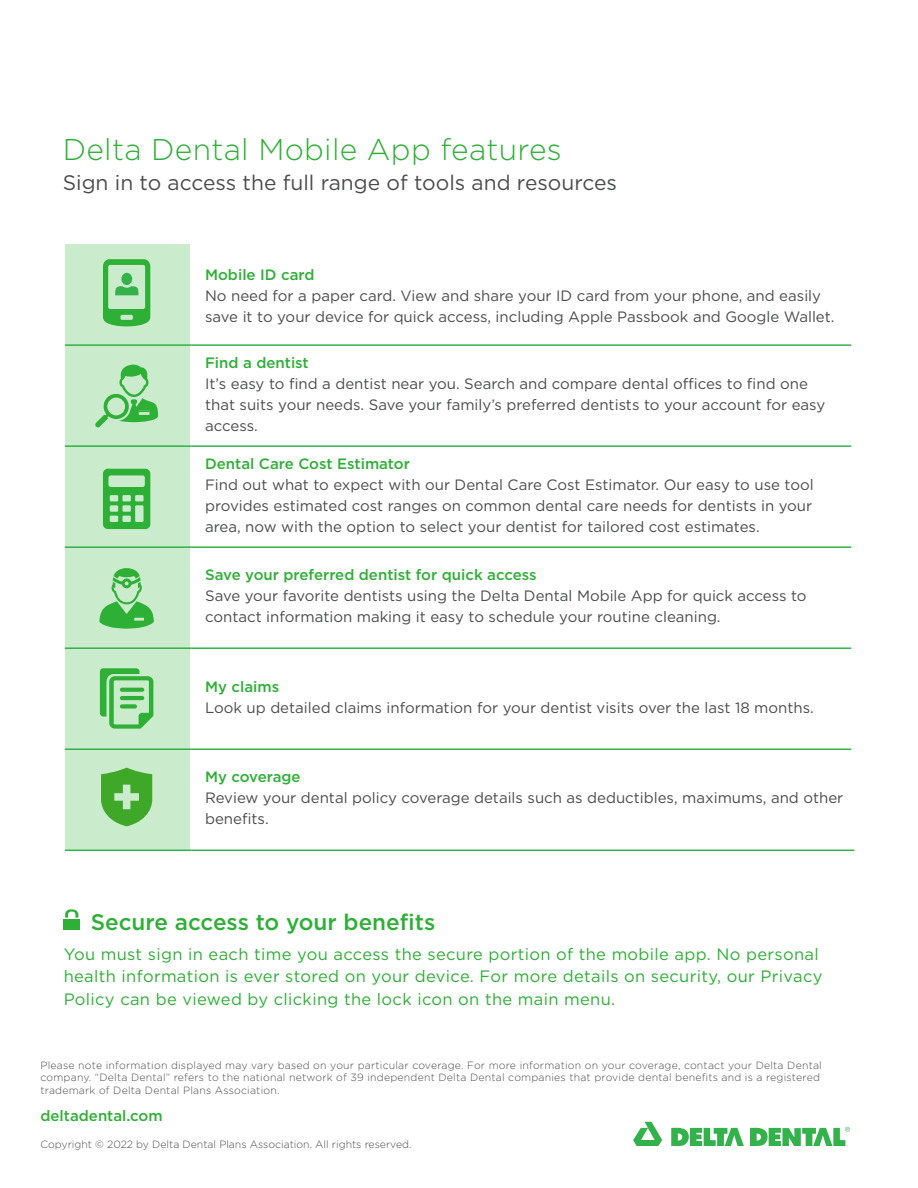
<style>
.page{position:relative;width:918px;height:1188px;background:#fff}
.page>*{position:absolute;margin:0;border:0;box-sizing:border-box;transform-origin:0 0}
.Main_Headline-Subhea{font:300 30px "Gotham";letter-spacing:.01em;color:#2db035}
.Level_1_Headline_-_L{font:500 22.5px "Gotham";color:#2db035}
.Main_Headline-Subhea-2{font:21px "Gotham";color:#4b4c4d}
.Callout_Text{font:16.5px/22.5px "Gotham";letter-spacing:.02em;color:#2db035}
.Body_Copy{font:15px/21px "Gotham";color:#4b4c4d}
.Level_1_Headline{font:500 15px "Gotham";color:#2db035}
.t1{font:300 10.5px/12.6px "Gotham";letter-spacing:.02em;color:#4b4c4d}
.t2{font:300 10.5px "Gotham";color:#4b4c4d}
</style>
<div class="page">
<div style="left:65px;top:244px;width:125px;height:606px;background:#caebcc"></div>
<hr style="left:65px;top:344px;width:127px;height:2px;background:#33b14a">
<hr style="left:192px;top:344px;width:659px;height:2px;background:#33b14a">
<hr style="left:65px;top:445px;width:127px;height:2px;background:#33b14a">
<hr style="left:192px;top:445px;width:659px;height:2px;background:#33b14a">
<hr style="left:65px;top:546px;width:127px;height:2px;background:#33b14a">
<hr style="left:192px;top:546px;width:659px;height:2px;background:#33b14a">
<hr style="left:65px;top:647px;width:127px;height:2px;background:#33b14a">
<hr style="left:192px;top:647px;width:659px;height:2px;background:#33b14a">
<hr style="left:65px;top:749px;width:127px;height:1px;background:#33b14a">
<hr style="left:192px;top:749px;width:659px;height:1px;background:#33b14a">
<hr style="left:65px;top:850px;width:127px;height:1px;background:#33b14a">
<hr style="left:192px;top:850px;width:662px;height:1px;background:#33b14a">
<div style="left:64px;top:920px;width:16px;height:10px;background:#2db035"></div>
<svg style="left:65px;top:909px;width:13px;height:9px"></svg>
<svg style="left:103px;top:469px;width:47px;height:60px;background:#60c366"></svg>
<svg style="left:103px;top:259px;width:47px;height:67px;background:#77cb7d"></svg>
<svg style="left:100px;top:668px;width:53px;height:61px;background:#7fce84"></svg>
<svg style="left:101px;top:768px;width:51px;height:58px;background:#67ba57"></svg>
<svg style="left:99px;top:567px;width:55px;height:62px;background:#84d089"></svg>
<svg style="left:95px;top:364px;width:63px;height:64px;background:#99d89d"></svg>
<svg style="left:633px;top:1122px;width:29px;height:24px"></svg>
<svg style="left:671px;top:1128px;width:73px;height:18px"></svg>
<svg style="left:750px;top:1127px;width:100px;height:19px"></svg>
<p class="Main_Headline-Subhea" style="left:63px;top:130px;width:501px">Delta Dental Mobile App features</p>
<p class="Main_Headline-Subhea-2" style="left:63px;top:169px;width:556px">Sign in to access the full range of tools and resources</p>
<p class="Level_1_Headline" style="left:205px;top:264px;width:111px">Mobile ID card</p>
<p class="Body_Copy" style="left:205px;top:284px;width:631px">No need for a paper card. View and share your ID card from your phone, and easily save it to your device for quick access, including Apple Passbook and Google Wallet.</p>
<p class="Level_1_Headline" style="left:205px;top:352px;width:105px">Find a dentist</p>
<p class="Body_Copy" style="left:205px;top:372px;width:622px">It’s easy to find a dentist near you. Search and compare dental offices to find one that suits your needs. Save your family’s preferred dentists to your account for easy access.</p>
<p class="Level_1_Headline" style="left:205px;top:453px;width:206px">Dental Care Cost Estimator</p>
<p class="Body_Copy" style="left:205px;top:473px;width:610px;text-align:justify">Find out what to expect with our Dental Care Cost Estimator. Our easy to use tool provides estimated cost ranges on common dental care needs for dentists in your area, now with the option to select your dentist for tailored cost estimates.</p>
<p class="Level_1_Headline" style="left:205px;top:565px;width:333px">Save your preferred dentist for quick access</p>
<p class="Body_Copy" style="left:205px;top:585px;width:603px">Save your favorite dentists using the Delta Dental Mobile App for quick access to contact information making it easy to schedule your routine cleaning.</p>
<p class="Level_1_Headline" style="left:205px;top:676px;width:76px">My claims</p>
<p class="Body_Copy" style="left:205px;top:696px;width:610px">Look up detailed claims information for your dentist visits over the last 18 months.</p>
<p class="Level_1_Headline" style="left:205px;top:767px;width:97px">My coverage</p>
<p class="Body_Copy" style="left:205px;top:787px;width:640px">Review your dental policy coverage details such as deductibles, maximums, and other benefits.</p>
<p class="Level_1_Headline_-_L" style="left:91px;top:908px;width:346px">Secure access to your benefits</p>
<p class="Callout_Text" style="left:64px;top:942px;width:760px">You must sign in each time you access the secure portion of the mobile app. No personal health information is ever stored on your device. For more details on security, our Privacy<br>Policy can be viewed by clicking the lock icon on the main menu.</p>
<p class="t1" style="left:40px;top:1058px;width:783px">Please note information displayed may vary based on your particular coverage. For more information on your coverage, contact your Delta Dental company. “Delta Dental” refers to the national network of 39 independent Delta Dental companies that provide dental benefits and is a registered trademark of Delta Dental Plans Association.</p>
<p class="Level_1_Headline" style="left:40px;top:1105px;width:124px">deltadental.com</p>
<p class="t2" style="left:40px;top:1137px;width:373px">Copyright © 2022 by Delta Dental Plans Association. All rights reserved.</p>
</div>
